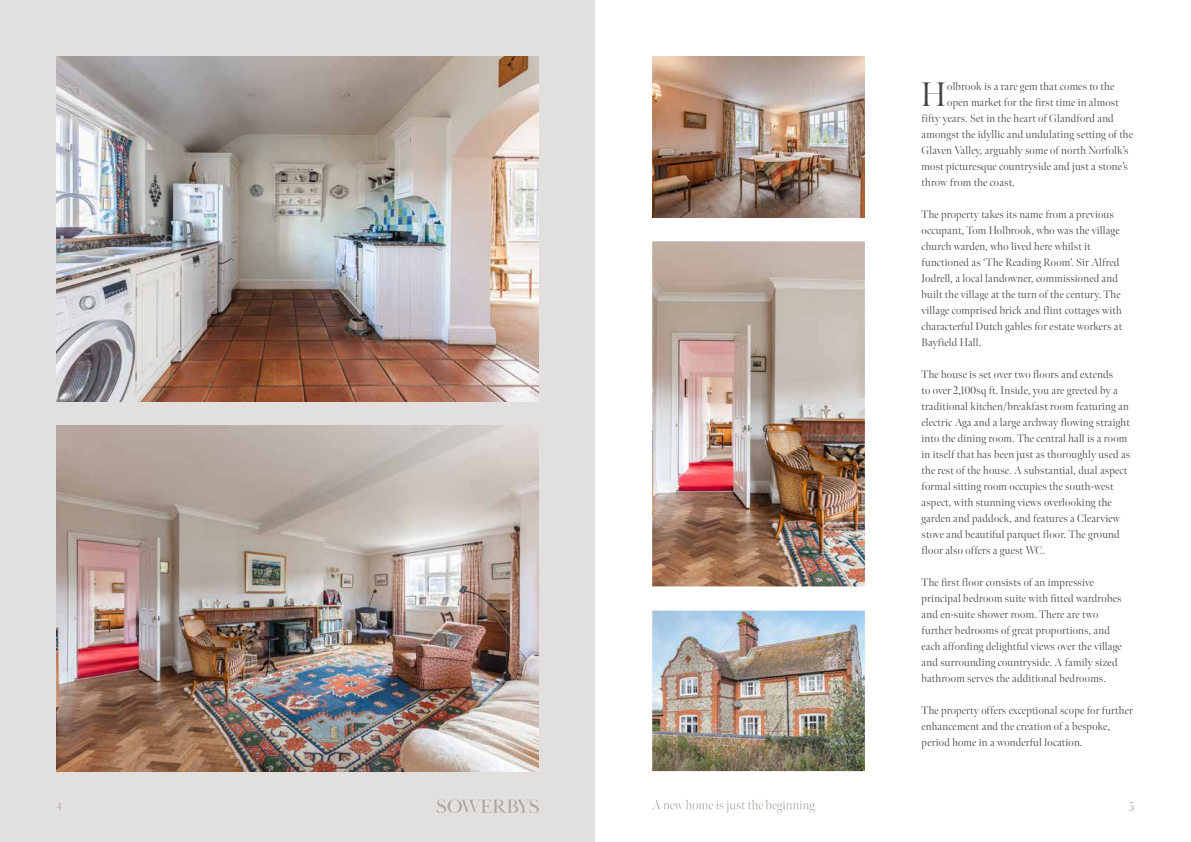
<style>
.page{position:relative;width:1191px;height:842px;background:#fff}
.page>*{position:absolute;margin:0;border:0;box-sizing:border-box;transform-origin:0 0}
.t1{font:300 34px "Meno Banner";color:#434141}
.t2{font:300 13px "Meno Banner";color:#ada8a0}
.t3{font:300 11px/16px "Meno Banner";letter-spacing:.02em;color:#434141}
.t4{font:300 11px "Meno Banner";color:#ada8a0}
</style>
<div class="page">
<div style="left:0;top:0;width:595px;height:842px;background:#e2e0df"></div>
<svg style="left:437px;top:799px;width:102px;height:14px"></svg>
<svg style="left:652px;top:800px;width:162px;height:13px"></svg>
<img style="left:57px;top:57px;width:482px;height:345px">
<img style="left:57px;top:426px;width:482px;height:345px">
<img style="left:652px;top:241px;width:213px;height:345px">
<img style="left:652px;top:611px;width:213px;height:160px">
<img style="left:652px;top:57px;width:213px;height:160px">
<h1 class="t1" style="left:921px;top:74px;width:27px">H</h1>
<p class="t3" style="left:947px;top:78px;width:168px">olbrook is a rare gem that comes to the</p>
<p class="t3" style="left:947px;top:94px;width:173px">open market for the first time in almost</p>
<p class="t3" style="left:921px;top:110px;width:194px">fifty years. Set in the heart of Glandford and</p>
<p class="t3" style="left:921px;top:126px;width:213px">amongst the idyllic and undulating setting of the</p>
<p class="t3" style="left:921px;top:142px;width:208px">Glaven Valley, arguably some of north Norfolk’s</p>
<p class="t3" style="left:921px;top:158px;width:208px">most picturesque countryside and just a stone’s</p>
<p class="t3" style="left:921px;top:174px;width:95px">throw from the coast.</p>
<p class="t3" style="left:921px;top:206px;width:202px">The property takes its name from a previous occupant, Tom Holbrook, who was the village church warden, who lived here whilst it functioned as ‘The Reading Room’. Sir Alfred Jodrell, a local landowner, commissioned and built the village at the turn of the century. The village comprised brick and flint cottages with characterful Dutch gables for estate workers at Bayfield Hall.</p>
<p class="t3" style="left:921px;top:367px;width:210px">The house is set over two floors and extends<br>to over 2,100sq ft. Inside, you are greeted by a traditional kitchen/breakfast room featuring an electric Aga and a large archway flowing straight into the dining room. The central hall is a room in itself that has been just as thoroughly used as the rest of the house. A substantial, dual aspect formal sitting room occupies the south-west aspect, with stunning views overlooking the garden and paddock, and features a Clearview stove and beautiful parquet floor. The ground floor also offers a guest WC.</p>
<p class="t3" style="left:921px;top:575px;width:202px">The first floor consists of an impressive principal bedroom suite with fitted wardrobes and en-suite shower room. There are two further bedrooms of great proportions, and each affording delightful views over the village and surrounding countryside. A family sized bathroom serves the additional bedrooms.</p>
<p class="t3" style="left:921px;top:703px;width:213px">The property offers exceptional scope for further enhancement and the creation of a bespoke, period home in a wonderful location.</p>
<p class="t4" style="left:57px;top:799px;width:7px">4</p>
<p class="t2" style="left:1128px;top:798px;width:7px">5</p>
</div>
